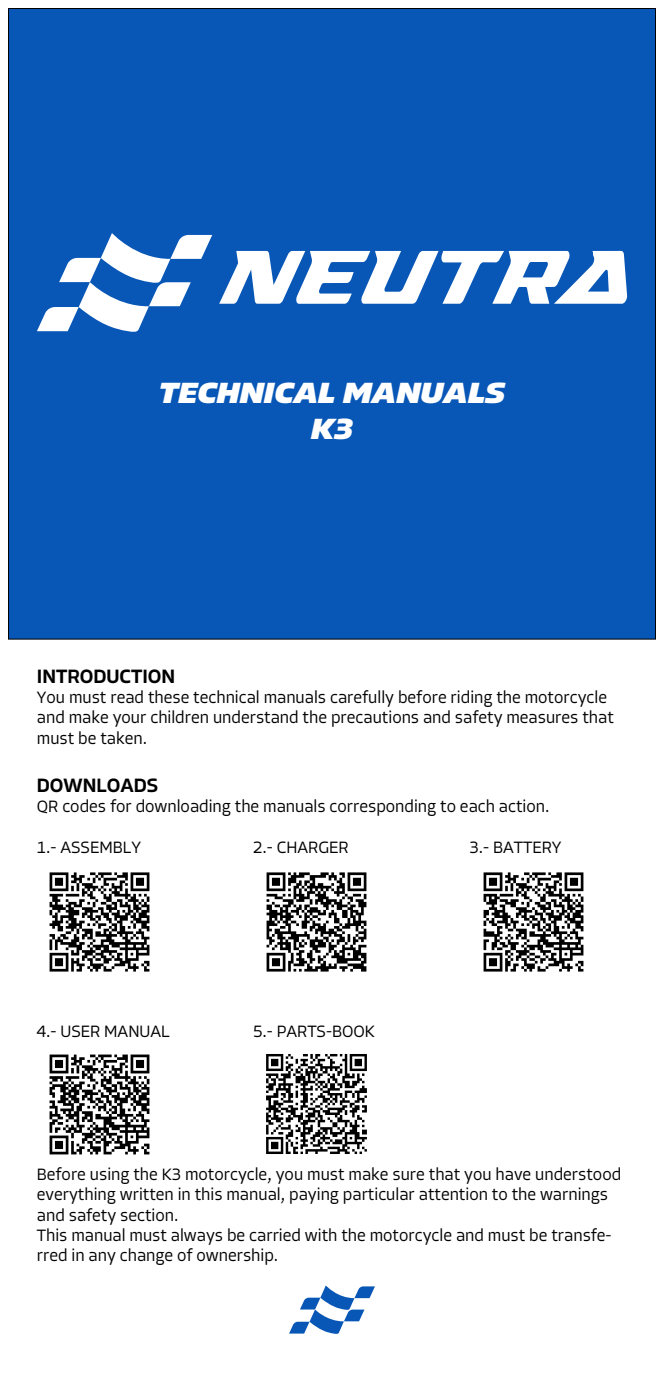
<style>
.page{position:relative;width:664px;height:1395px;background:#fff}
.page>*{position:absolute;margin:0;border:0;box-sizing:border-box;transform-origin:0 0}
.t1{font:italic 800 30.3px/36.3px "Allotrope";color:#fff;text-align:center;scale:1.1 1}
.t2{font:500 20px "Allotrope";color:#000}
.t3{font:300 17px/20.4px "Allotrope";color:#000}
</style>
<div class="page">
<img style="left:266px;top:872px;width:101px;height:100px">
<img style="left:49px;top:872px;width:101px;height:100px">
<img style="left:49px;top:1054px;width:101px;height:101px">
<img style="left:483px;top:872px;width:101px;height:100px">
<img style="left:266px;top:1054px;width:101px;height:100px">
<div style="left:8px;top:8px;width:647px;height:631px;background:#0857b7;border:1px solid #000"></div>
<svg style="left:219px;top:251px;width:408px;height:53px"></svg>
<svg style="left:37px;top:233px;width:175px;height:99px"></svg>
<svg style="left:289px;top:1285px;width:86px;height:49px"></svg>
<h1 class="t1" style="left:159px;top:375px;width:316px">TECHNICAL MANUALS<br>K3</h1>
<p class="t2" style="left:37px;top:662px;width:140px">INTRODUCTION</p>
<p class="t3" style="left:37px;top:687px;width:578px">You must read these technical manuals carefully before riding the motorcycle and make your children understand the precautions and safety measures that must be taken.</p>
<p class="t2" style="left:37px;top:772px;width:123px">DOWNLOADS</p>
<p class="t3" style="left:37px;top:796px;width:514px">QR codes for downloading the manuals corresponding to each action.</p>
<p class="t3" style="left:37px;top:837px;width:106px">1.- ASSEMBLY</p>
<p class="t3" style="left:253px;top:837px;width:97px">2.- CHARGER</p>
<p class="t3" style="left:469px;top:837px;width:93px">3.- BATTERY</p>
<p class="t3" style="left:37px;top:1021px;width:134px">4.- USER MANUAL</p>
<p class="t3" style="left:253px;top:1021px;width:123px">5.- PARTS-BOOK</p>
<p class="t3" style="left:37px;top:1164px;width:585px">Before using the K3 motorcycle, you must make sure that you have understood everything written in this manual, paying particular attention to the warnings and safety section.<br>This manual must always be carried with the motorcycle and must be transfe&shy;rred in any change of ownership.</p>
</div>
